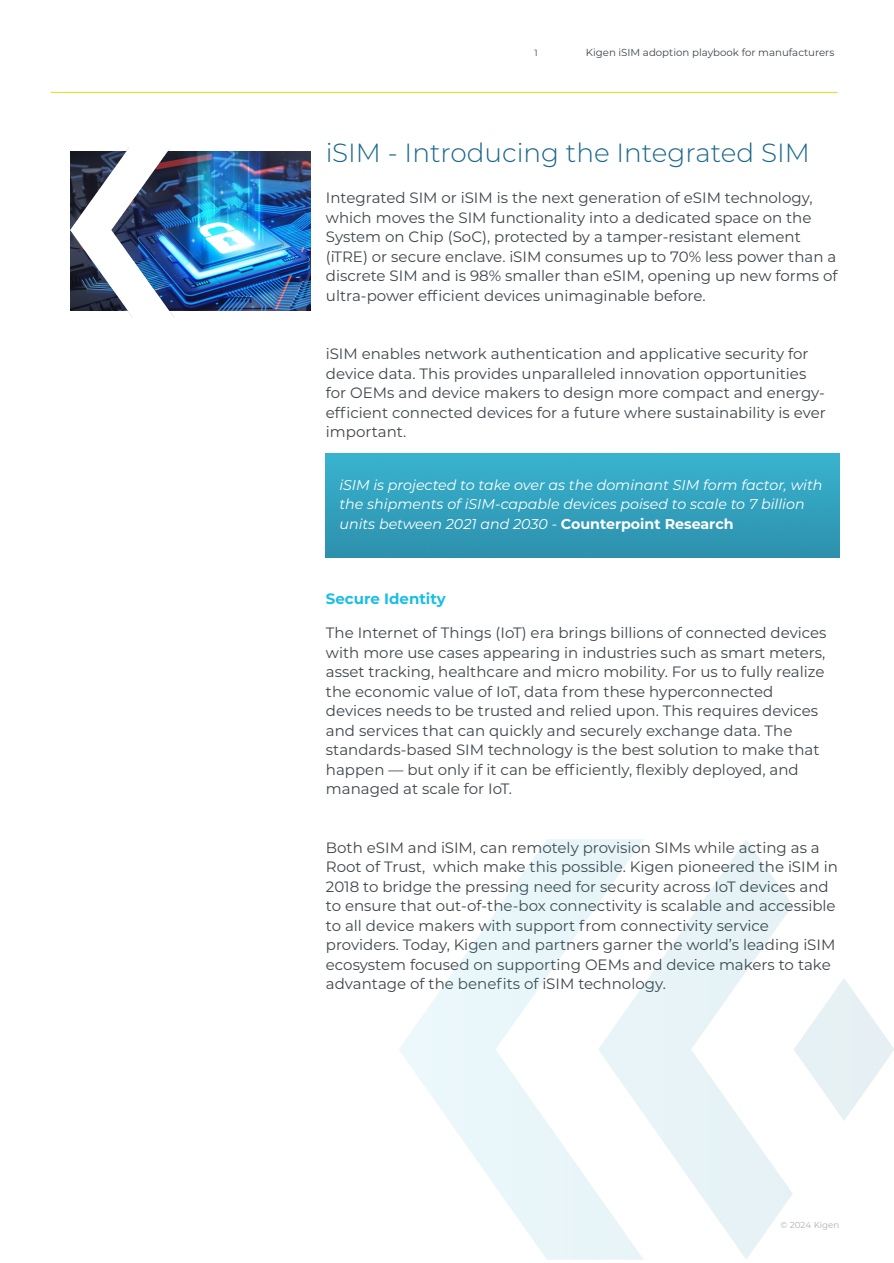
<style>
.page{position:relative;width:894px;height:1263px;background:#fff}
.page>*{position:absolute;margin:0;border:0;box-sizing:border-box;transform-origin:0 0}
.t1{font:300 26.25px "Montserrat";color:#196889}
.t2{font:15px/19.5px "Montserrat";color:#3e454b}
.t3{font:700 15px "Montserrat";color:#1bbee6}
.t4{font:italic 14.25px/19.5px "Montserrat";color:#fff}
.t5{font:10.2px "Montserrat";color:#3e454b}
.t6{font:9px "Montserrat";color:#3e454b}
.t7{font:8.7px "Montserrat";color:#b0b0b0}
.s1{font-style:normal}
.s2{font-weight:700;font-style:normal}
</style>
<div class="page">
<hr style="left:51px;top:92px;width:786px;height:1px;background:#e8d918">
<img style="left:326px;top:453px;width:513px;height:105px">
<svg style="left:399px;top:839px;width:494px;height:420px"></svg>
<img style="left:71px;top:147px;width:240px;height:171px">
<p class="t6" style="left:534px;top:47px;width:5px">1</p>
<p class="t5" style="left:585px;top:46px;width:250px">Kigen iSIM adoption playbook for manufacturers</p>
<p class="t1" style="left:326px;top:135px;width:485px">iSIM - Introducing the Integrated SIM</p>
<p class="t2" style="left:326px;top:187px;width:513px">Integrated SIM or iSIM is the next generation of eSIM technology, which moves the SIM functionality into a dedicated space on the System on Chip (SoC), protected by a tamper-resistant element (iTRE) or secure enclave. iSIM consumes up to 70% less power than a discrete SIM and is 98% smaller than eSIM, opening up new forms of ultra-power efficient devices unimaginable before.</p>
<p class="t2" style="left:326px;top:343px;width:501px">iSIM enables network authentication and applicative security for device data. This provides unparalleled innovation opportunities for OEMs and device makers to design more compact and energy&shy;efficient connected devices for a future where sustainability is ever important.</p>
<p class="t4" style="left:339px;top:474px;width:484px">iSIM is projected to take over as the dominant SIM form factor, with the shipments of iSIM-capable devices poised to scale to 7 billion units between 2021 and 2030 <span class="s1">-</span> <span class="s2">Counterpoint Research</span></p>
<p class="t3" style="left:326px;top:587px;width:121px">Secure Identity</p>
<p class="t2" style="left:326px;top:622px;width:502px">The Internet of Things (IoT) era brings billions of connected devices with more use cases appearing in industries such as smart meters, asset tracking, healthcare and micro mobility. For us to fully realize the economic value of IoT, data from these hyperconnected devices needs to be trusted and relied upon. This requires devices and services that can quickly and securely exchange data. The standards-based SIM technology is the best solution to make that happen — but only if it can be efficiently, flexibly deployed, and managed at scale for IoT.</p>
<p class="t2" style="left:326px;top:837px;width:513px">Both eSIM and iSIM, can remotely provision SIMs while acting as a Root of Trust, which make this possible. Kigen pioneered the iSIM in 2018 to bridge the pressing need for security across IoT devices and to ensure that out-of-the-box connectivity is scalable and accessible to all device makers with support from connectivity service providers. Today, Kigen and partners garner the world’s leading iSIM ecosystem focused on supporting OEMs and device makers to take advantage of the benefits of iSIM technology.</p>
<p class="t7" style="left:780px;top:1219px;width:60px">© 2024 Kigen</p>
</div>
